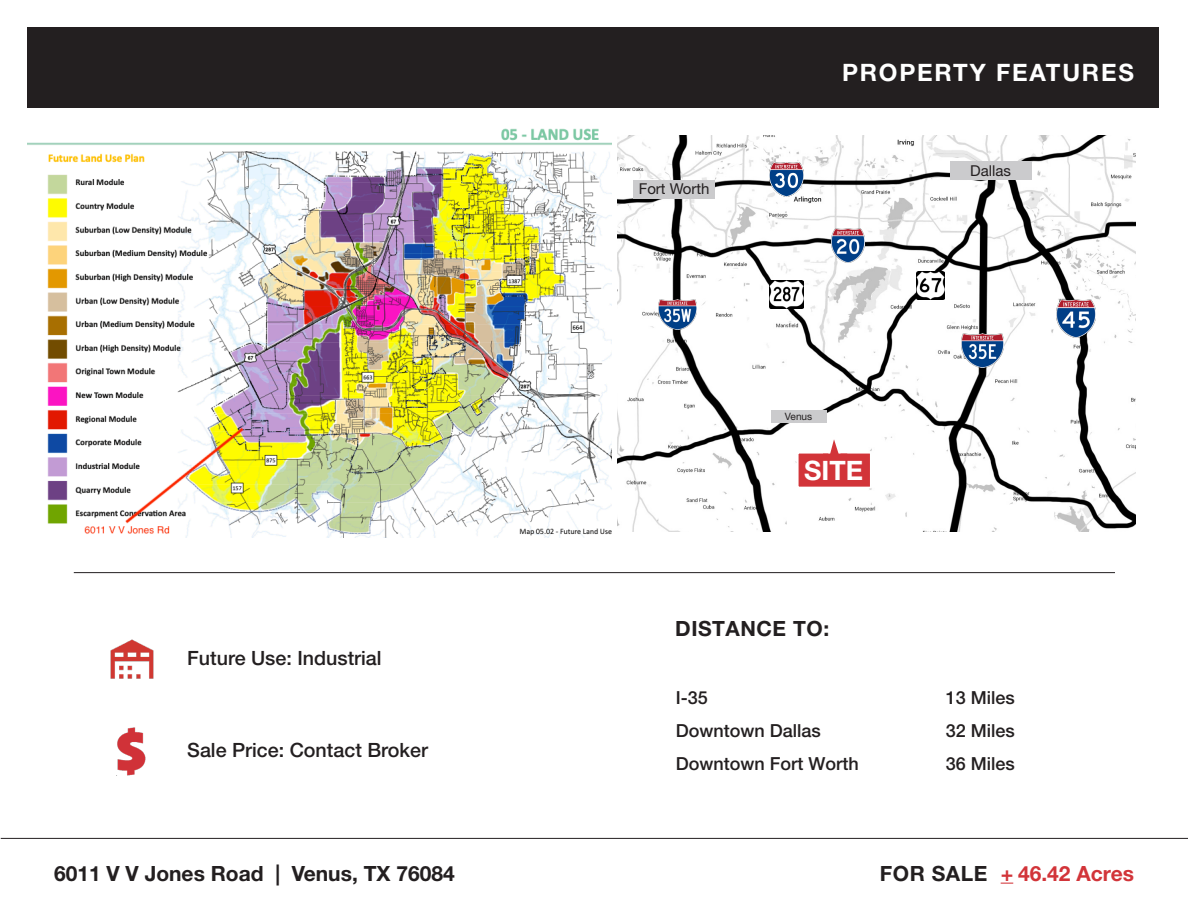
<style>
.page{position:relative;width:1188px;height:918px;background:#fff}
.page>*{position:absolute;margin:0;border:0;box-sizing:border-box;transform-origin:0 0}
.t1{font:700 26.85px "Helvetica Neue LT Std";color:#fff}
.Page_Titles{font:700 24px "Helvetica Neue LT Std";letter-spacing:.075em;color:#fff}
.Subhead{font:700 21px "Helvetica Neue LT Std";color:#231f20}
.Subhead-2{font:700 21px "Helvetica Neue LT Std";color:#d23439}
.Subhead-3{font:700 21px "Helvetica Neue LT Std";letter-spacing:.025em;color:#231f20}
.Subhead-4{font:500 19.65px "Helvetica Neue LT Std";color:#231f20}
.Bullet_Points{font:500 18px "Helvetica Neue LT Std";color:#231f20}
.t2{font:15px "Helvetica Neue LT Std";color:#231f20}
.t3{font:10.2px "Helvetica Neue LT Std";color:#231f20}
.s1{color:#231f20}
</style>
<div class="page">
<div style="left:27px;top:27px;width:1132px;height:81px;background:#231f20"></div>
<hr style="left:1px;top:838px;width:1187px;height:1px;background:#231f20">
<svg style="left:1001px;top:883px;width:12px;height:1px"></svg>
<img style="left:110px;top:639px;width:44px;height:40px">
<img style="left:117px;top:727px;width:29px;height:49px">
<img style="left:28px;top:128px;width:584px;height:410px">
<img style="left:617px;top:135px;width:519px;height:397px">
<div style="left:797px;top:452px;width:75px;height:37px;background:#d23439;border:2px solid #fff"></div>
<svg style="left:826px;top:433px;width:17px;height:21px"></svg>
<div style="left:823px;top:454px;width:24px;height:7px;background:#d23439"></div>
<img style="left:961px;top:334px;width:42px;height:33px">
<div style="left:633px;top:180px;width:82px;height:19px;background:#cbcbcd"></div>
<div style="left:950px;top:161px;width:82px;height:19px;background:#cbcbcd"></div>
<img style="left:659px;top:299px;width:38px;height:30px">
<img style="left:831px;top:229px;width:34px;height:33px">
<img style="left:769px;top:163px;width:34px;height:34px">
<div style="left:771px;top:410px;width:55px;height:13px;background:#cbcbcd"></div>
<img style="left:916px;top:271px;width:29px;height:29px">
<img style="left:1057px;top:299px;width:39px;height:39px">
<img style="left:769px;top:281px;width:34px;height:27px">
<hr style="left:74px;top:572px;width:1041px;height:1px;background:#231f20">
<p class="Page_Titles" style="left:842px;top:57px;width:293px">PROPERTY FEATURES</p>
<p class="Subhead-4" style="left:187px;top:646px;width:196px">Future Use: Industrial</p>
<p class="Subhead-4" style="left:187px;top:738px;width:242px">Sale Price: Contact Broker</p>
<p class="t2" style="left:639px;top:180px;width:72px">Fort Worth</p>
<p class="t3" style="left:785px;top:410px;width:29px">Venus</p>
<p class="t1" style="left:804px;top:454px;width:60px">SITE</p>
<p class="Subhead-3" style="left:675px;top:616px;width:155px">DISTANCE TO:</p>
<p class="t2" style="left:970px;top:161px;width:42px">Dallas</p>
<p class="Bullet_Points" style="left:676px;top:687px;width:34px">I-35</p>
<p class="Bullet_Points" style="left:946px;top:687px;width:71px">13 Miles</p>
<p class="Bullet_Points" style="left:676px;top:720px;width:147px">Downtown Dallas</p>
<p class="Bullet_Points" style="left:946px;top:720px;width:71px">32 Miles</p>
<p class="Bullet_Points" style="left:676px;top:753px;width:185px">Downtown Fort Worth</p>
<p class="Bullet_Points" style="left:946px;top:753px;width:71px">36 Miles</p>
<p class="Subhead" style="left:54px;top:861px;width:402px">6011 V V Jones Road | Venus, TX 76084</p>
<p class="Subhead-2" style="left:880px;top:861px;width:256px"><span class="s1">FOR SALE</span> + 46.42 Acres</p>
</div>
